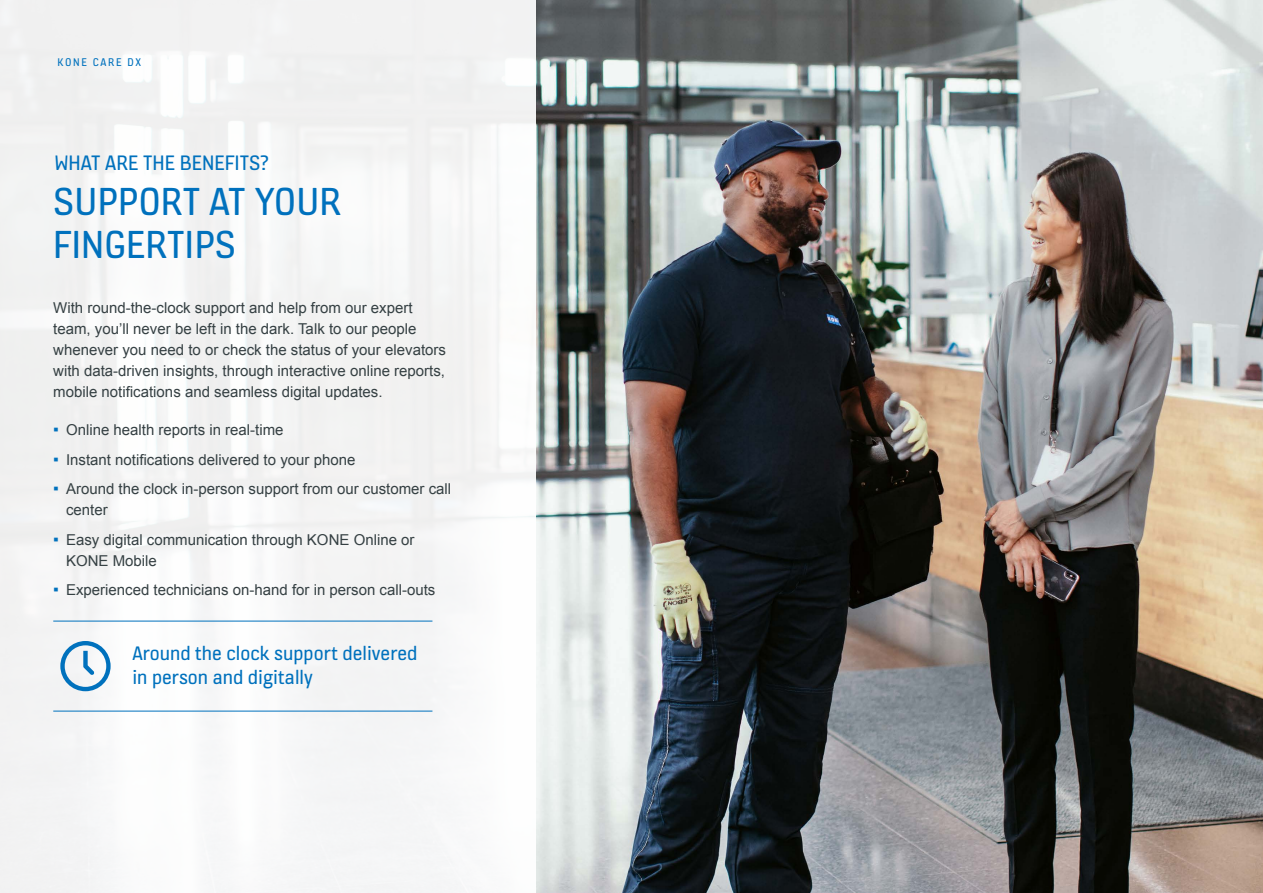
<style>
.page{position:relative;width:1263px;height:893px;background:#fff}
.page>*{position:absolute;margin:0;border:0;box-sizing:border-box;transform-origin:0 0}
.t1{font:42px/43.5px "KONE Information v 13";color:#0071bd}
.t2{font:22.5px "KONE Information v 13";color:#0071bd}
.t3{font:21px/24px "KONE Information v 13";color:#0071bd}
.t4{font:15px/21px "Arial";color:#354043}
.t5{font:12px "KONE Information v 13";letter-spacing:.14em;color:#0071bd}
.s1{font-size:16.5px;color:#0071bd}
</style>
<div class="page">
<img style="left:535px;top:0;width:728px;height:893px">
<div style="left:0;top:0;width:535px;height:893px;background:#f4f4f5"></div>
<hr style="left:53px;top:621px;width:379px;height:1px;background:#0071bd">
<hr style="left:53px;top:711px;width:379px;height:1px;background:#0071bd">
<svg style="left:60px;top:641px;width:51px;height:50px"></svg>
<p class="t5" style="left:58px;top:54px;width:85px">KONE CARE DX</p>
<h2 class="t2" style="left:55px;top:148px;width:215px">WHAT ARE THE BENEFITS?</h2>
<h1 class="t1" style="left:53px;top:177px;width:289px">SUPPORT AT YOUR<br>FINGERTIPS</h1>
<p class="t4" style="left:53px;top:298px;width:394px">With round-the-clock support and help from our expert team, you’ll never be left in the dark. Talk to our people whenever you need to or check the status of your elevators with data-driven insights, through interactive online reports, mobile notifications and seamless digital updates.</p>
<p class="t4" style="left:53px;top:420px;width:232px"><span class="s1">▪</span> Online health reports in real-time</p>
<p class="t4" style="left:53px;top:449px;width:304px"><span class="s1">▪</span> Instant notifications delivered to your phone</p>
<p class="t4" style="left:66px;top:479px;width:387px;text-indent:-13px"><span class="s1">▪</span> Around the clock in-person support from our customer call center</p>
<p class="t4" style="left:66px;top:529px;width:350px;text-indent:-13px"><span class="s1">▪</span> Easy digital communication through KONE Online or<br>KONE Mobile</p>
<p class="t4" style="left:53px;top:580px;width:384px"><span class="s1">▪</span> Experienced technicians on-hand for in person call-outs</p>
<h3 class="t3" style="left:132px;top:640px;width:286px">Around the clock support delivered in person and digitally</h3>
</div>
